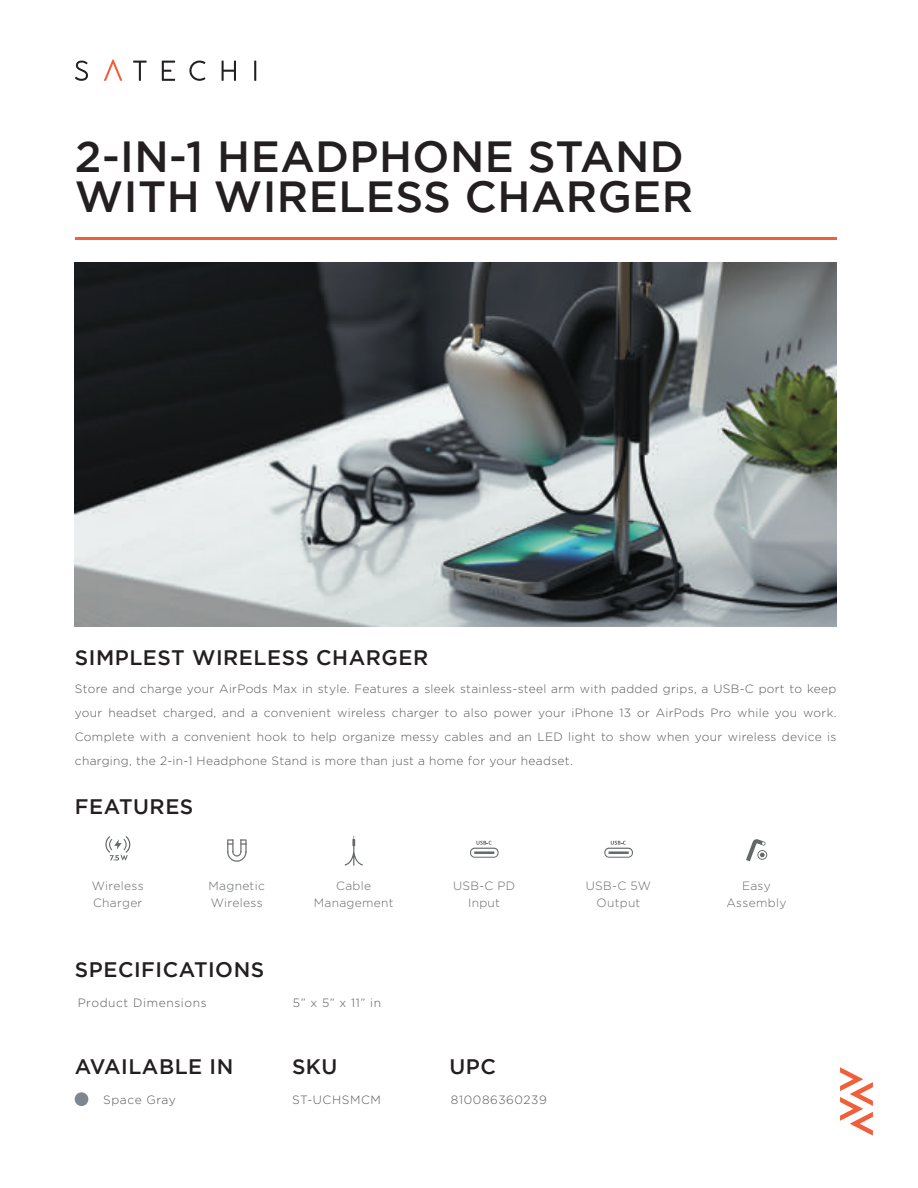
<style>
.page{position:relative;width:918px;height:1188px;background:#fff}
.page>*{position:absolute;margin:0;border:0;box-sizing:border-box;transform-origin:0 0}
.t1{font:500 43.5px/40.5px "Gotham";letter-spacing:.01em;color:#231f20}
.t2{font:500 21px "Gotham";letter-spacing:.025em;color:#231f20}
.t3{font:300 12px/24px "Gotham";letter-spacing:.025em;color:#57585a;text-align:justify}
.t4{font:300 12px/16.5px "Gotham";letter-spacing:.025em;color:#646869;text-align:center}
.t5{font:300 12px "Gotham";letter-spacing:.05em;color:#57585a}
</style>
<div class="page">
<img style="left:75px;top:262px;width:761px;height:364px">
<svg style="left:75px;top:61px;width:13px;height:20px"></svg>
<svg style="left:133px;top:61px;width:14px;height:20px"></svg>
<svg style="left:162px;top:61px;width:13px;height:20px"></svg>
<svg style="left:189px;top:60px;width:16px;height:21px"></svg>
<svg style="left:222px;top:61px;width:14px;height:20px"></svg>
<hr style="left:254px;top:61px;width:2px;height:20px;background:#231f20">
<svg style="left:104px;top:59px;width:18px;height:22px"></svg>
<hr style="left:75px;top:238px;width:761px;height:2px;background:#f15f3a">
<svg style="left:840px;top:1067px;width:33px;height:69px"></svg>
<div style="left:75px;top:1092px;width:13px;height:14px;background:#7d878f;border-radius:50%"></div>
<svg style="left:746px;top:839px;width:21px;height:22px"></svg>
<svg style="left:105px;top:836px;width:25px;height:25px"></svg>
<svg style="left:227px;top:839px;width:20px;height:23px"></svg>
<svg style="left:345px;top:836px;width:18px;height:30px"></svg>
<svg style="left:470px;top:841px;width:29px;height:17px"></svg>
<svg style="left:604px;top:841px;width:29px;height:17px"></svg>
<h1 class="t1" style="left:75px;top:135px;width:620px">2-IN-1 HEADPHONE STAND<br>WITH WIRELESS CHARGER</h1>
<h2 class="t2" style="left:75px;top:646px;width:355px">SIMPLEST WIRELESS CHARGER</h2>
<p class="t3" style="left:75px;top:676px;width:763px">Store and charge your AirPods Max in style. Features a sleek stainless-steel arm with padded grips, a USB-C port to keep your headset charged, and a convenient wireless charger to also power your iPhone 13 or AirPods Pro while you work.<br>Complete with a convenient hook to help organize messy cables and an LED light to show when your wireless device is charging, the 2-in-1 Headphone Stand is more than just a home for your headset.</p>
<h2 class="t2" style="left:75px;top:795px;width:120px">FEATURES</h2>
<p class="t4" style="left:92px;top:877px;width:54px;text-align:left">Wireless<br>Charger</p>
<p class="t4" style="left:209px;top:877px;width:58px;text-align:left">Magnetic<br>Wireless</p>
<p class="t4" style="left:727px;top:877px;width:61px">Easy<br>Assembly</p>
<p class="t4" style="left:314px;top:877px;width:81px">Cable<br>Management</p>
<p class="t4" style="left:453px;top:877px;width:64px">USB-C PD<br>Input</p>
<p class="t4" style="left:586px;top:877px;width:67px">USB-C 5W<br>Output</p>
<h2 class="t2" style="left:75px;top:958px;width:191px">SPECIFICATIONS</h2>
<p class="t5" style="left:78px;top:996px;width:131px">Product Dimensions</p>
<p class="t3" style="left:293px;top:991px;width:90px">5” x 5” x 11” in</p>
<h2 class="t2" style="left:75px;top:1055px;width:160px">AVAILABLE IN</h2>
<p class="t5" style="left:103px;top:1094px;width:74px">Space Gray</p>
<h2 class="t2" style="left:292px;top:1055px;width:47px">SKU</h2>
<h2 class="t2" style="left:449px;top:1055px;width:48px">UPC</h2>
<p class="t5" style="left:292px;top:1094px;width:90px">ST-UCHSMCM</p>
<p class="t5" style="left:451px;top:1094px;width:97px">810086360239</p>
</div>
